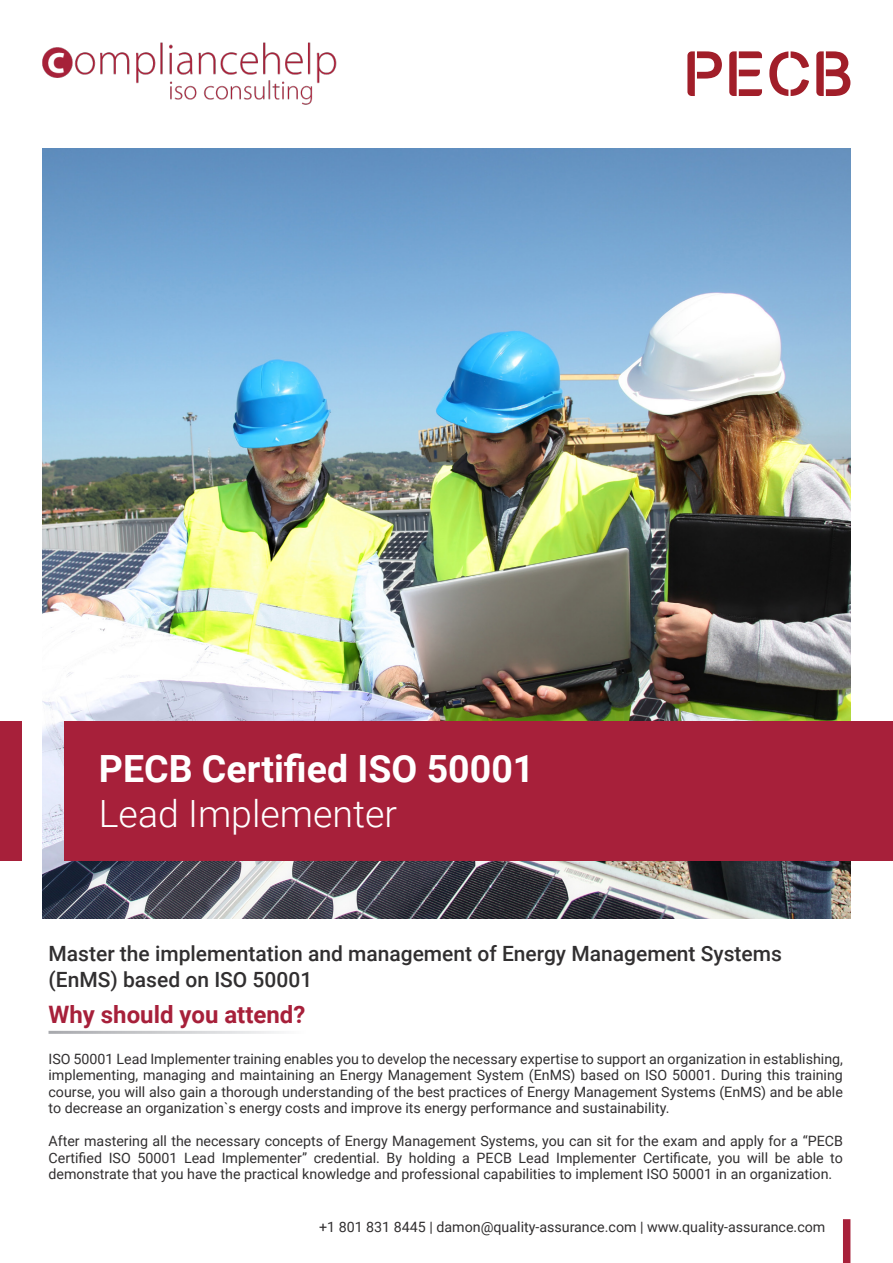
<style>
.page{position:relative;width:893px;height:1263px;background:#fff}
.page>*{position:absolute;margin:0;border:0;box-sizing:border-box;transform-origin:0 0}
.t1{font:700 37.5px "Roboto";color:#fff}
.t2{font:300 37.5px "Roboto";color:#fff}
.t3{font:700 24px "Roboto";color:#a7203a}
.t4{font:500 21px/25.2px "Roboto";color:#312f30}
.Bullet_Points{font:14.25px/16.5px "Roboto";color:#312f30;text-align:justify}
</style>
<div class="page">
<img style="left:43px;top:149px;width:807px;height:769px">
<div style="left:843px;top:1219px;width:7px;height:44px;background:#a7203a"></div>
<div style="left:65px;top:721px;width:828px;height:140px;background:#a7203a"></div>
<div style="left:0;top:721px;width:21px;height:140px;background:#a7203a"></div>
<svg style="left:687px;top:51px;width:35px;height:45px"></svg>
<svg style="left:729px;top:51px;width:33px;height:45px"></svg>
<svg style="left:769px;top:51px;width:40px;height:45px"></svg>
<svg style="left:816px;top:51px;width:34px;height:45px"></svg>
<img style="left:43px;top:42px;width:294px;height:63px">
<p class="t1" style="left:99px;top:742px;width:437px">PECB Certified ISO 50001</p>
<p class="t2" style="left:99px;top:787px;width:300px">Lead Implementer</p>
<p class="t4" style="left:49px;top:940px;width:735px">Master the implementation and management of Energy Management Systems (EnMS) based on ISO 50001</p>
<p class="t3" style="left:49px;top:998px;width:258px">Why should you attend?</p>
<p class="Bullet_Points" style="left:49px;top:1050px;width:796px">ISO 50001 Lead Implementer training enables you to develop the necessary expertise to support an organization in establishing, implementing, managing and maintaining an Energy Management System (EnMS) based on ISO 50001. During this training course, you will also gain a thorough understanding of the best practices of Energy Management Systems (EnMS) and be able to decrease an organization`s energy costs and improve its energy performance and sustainability.</p>
<p class="Bullet_Points" style="left:49px;top:1132px;width:796px">After mastering all the necessary concepts of Energy Management Systems, you can sit for the exam and apply for a “PECB Certified ISO 50001 Lead Implementer” credential. By holding a PECB Lead Implementer Certificate, you will be able to demonstrate that you have the practical knowledge and professional capabilities to implement ISO 50001 in an organization.</p>
<p class="Bullet_Points" style="left:319px;top:1218px;width:508px">+1 801 831 8445 | damon@quality-assurance.com | www.quality-assurance.com</p>
</div>
